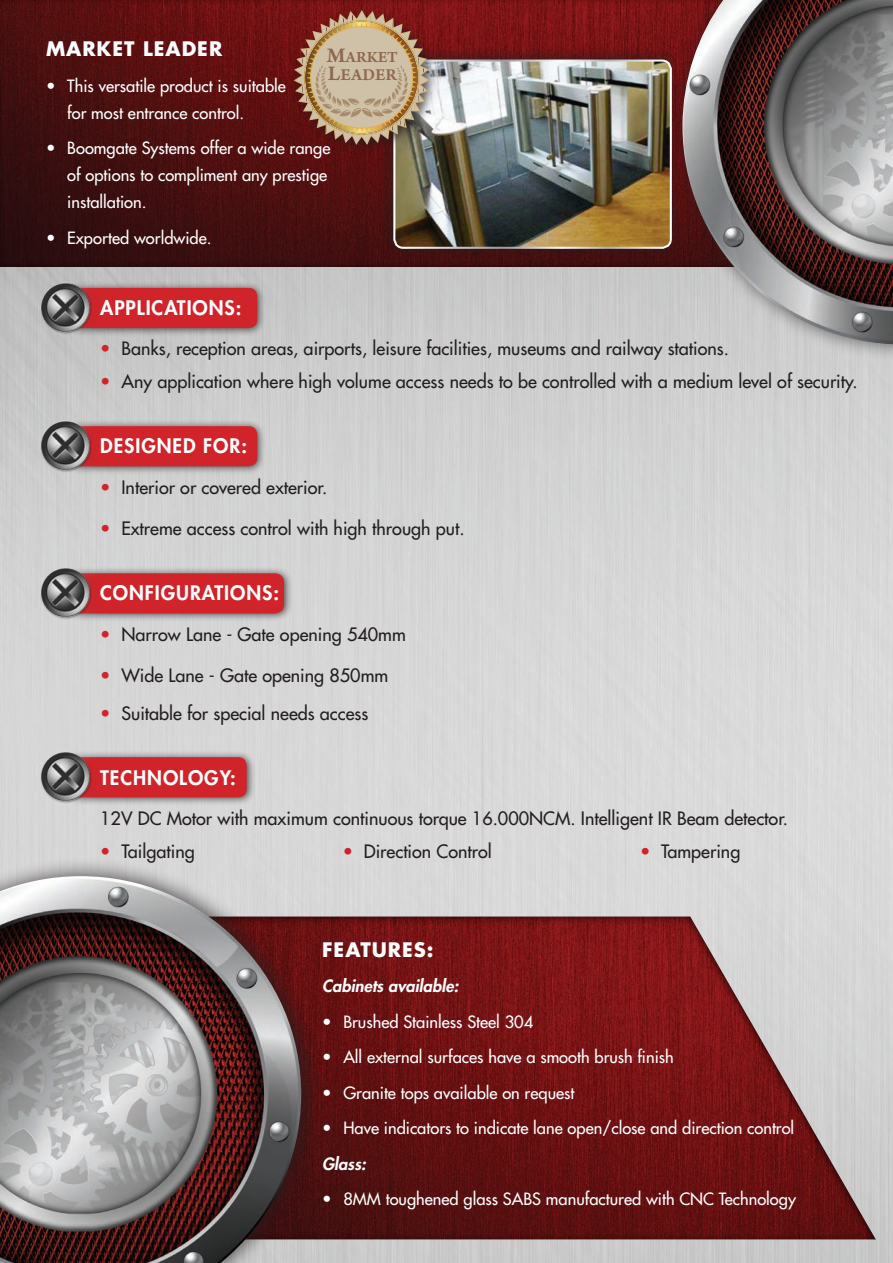
<style>
.page{position:relative;width:893px;height:1263px;background:#fff}
.page>*{position:absolute;margin:0;border:0;box-sizing:border-box;transform-origin:0 0}
.t1{font:800 19.5px "Futura Std";letter-spacing:.05em;color:#fff}
.t2{font:700 19.5px "Futura Std";letter-spacing:.05em;color:#fff}
.t3{font:500 18px "Futura Std";color:#231f20}
.t4{font:17.55px "Arno Pro Smbd Sm Text";letter-spacing:.005em;color:#8e684e}
.t5{font:500 16.5px/27px "Futura Std";color:#fff}
.t6{font:italic 800 16.5px "Futura Std";color:#fff}
.t7{font:16.5px "Arno Pro Smbd Sm Text";color:#8e684e}
.s1{font-size:21.9px}
.s2{color:#d1232a}
</style>
<div class="page">
<div style="left:99px;top:915px;width:778px;height:325px;background:#231f20;opacity:.75"></div>
<div style="left:0;top:0;width:893px;height:267px;background:#231f20;opacity:.5"></div>
<div style="left:0;top:856px;width:324px;height:407px;background:#231f20;opacity:.75"></div>
<img style="left:0;top:876px;width:301px;height:387px">
<div style="left:668px;top:0;width:225px;height:362px;background:#231f20;opacity:.75"></div>
<img style="left:682px;top:0;width:211px;height:344px">
<div style="left:68px;top:281px;width:198px;height:56px;background:#231f20;opacity:.75"></div>
<div style="left:92px;top:288px;width:165px;height:40px;background:#d1232a"></div>
<img style="left:38px;top:280px;width:54px;height:54px">
<div style="left:68px;top:419px;width:198px;height:56px;background:#231f20;opacity:.75"></div>
<div style="left:92px;top:426px;width:165px;height:40px;background:#d1232a"></div>
<img style="left:38px;top:419px;width:54px;height:53px">
<div style="left:68px;top:566px;width:225px;height:56px;background:#231f20;opacity:.75"></div>
<div style="left:92px;top:573px;width:192px;height:40px;background:#d1232a"></div>
<img style="left:38px;top:566px;width:54px;height:53px">
<div style="left:68px;top:750px;width:188px;height:56px;background:#231f20;opacity:.75"></div>
<div style="left:92px;top:757px;width:155px;height:40px;background:#d1232a"></div>
<img style="left:38px;top:750px;width:54px;height:53px">
<div style="left:379px;top:46px;width:303px;height:213px;background:#231f20;opacity:.75"></div>
<img style="left:394px;top:61px;width:277px;height:187px">
<div style="left:393px;top:60px;width:279px;height:189px;border:2px solid #fff;border-radius:9px"></div>
<div style="left:290px;top:6px;width:149px;height:148px;background:#231f20;opacity:.75"></div>
<svg style="left:293px;top:9px;width:137px;height:136px;background:#ab876e"></svg>
<p class="t2" style="left:46px;top:36px;width:178px">MARKET LEADER</p>
<p class="t5" style="left:67px;top:72px;width:220px;text-indent:-21px">• This versatile product is suitable for most entrance control.</p>
<p class="t5" style="left:67px;top:135px;width:265px;text-indent:-21px">• Boomgate Systems offer a wide range of options to compliment any prestige installation.</p>
<p class="t5" style="left:46px;top:224px;width:167px">• Exported worldwide.</p>
<p class="t7" style="left:327px;top:48px;width:73px"><span class="s1">M</span>ARKET</p>
<p class="t4" style="left:328px;top:65px;width:71px"><span class="s1">L</span>EADER</p>
<p class="t1" style="left:100px;top:295px;width:143px">APPLICATIONS:</p>
<p class="t3" style="left:100px;top:338px;width:630px"><span class="s2">•</span> Banks, reception areas, airports, leisure facilities, museums and railway stations.</p>
<p class="t3" style="left:100px;top:370px;width:759px"><span class="s2">•</span> Any application where high volume access needs to be controlled with a medium level of security.</p>
<p class="t1" style="left:100px;top:434px;width:148px">DESIGNED FOR:</p>
<p class="t3" style="left:100px;top:476px;width:229px"><span class="s2">•</span> Interior or covered exterior.</p>
<p class="t3" style="left:100px;top:517px;width:366px"><span class="s2">•</span> Extreme access control with high through put.</p>
<p class="t1" style="left:100px;top:581px;width:180px">CONFIGURATIONS:</p>
<p class="t3" style="left:100px;top:623px;width:307px"><span class="s2">•</span> Narrow Lane - Gate opening 540mm</p>
<p class="t3" style="left:100px;top:664px;width:290px"><span class="s2">•</span> Wide Lane - Gate opening 850mm</p>
<p class="t3" style="left:100px;top:702px;width:270px"><span class="s2">•</span> Suitable for special needs access</p>
<p class="t1" style="left:100px;top:765px;width:137px">TECHNOLOGY:</p>
<p class="t3" style="left:100px;top:807px;width:689px">12V DC Motor with maximum continuous torque 16.000NCM. Intelligent IR Beam detector.</p>
<p class="t3" style="left:100px;top:840px;width:96px"><span class="s2">•</span> Tailgating</p>
<p class="t3" style="left:343px;top:840px;width:151px"><span class="s2">•</span> Direction Control</p>
<p class="t3" style="left:640px;top:840px;width:102px"><span class="s2">•</span> Tampering</p>
<p class="t2" style="left:322px;top:936px;width:113px">FEATURES:</p>
<p class="t6" style="left:322px;top:976px;width:138px">Cabinets available:</p>
<p class="t5" style="left:322px;top:1008px;width:213px">• Brushed Stainless Steel 304</p>
<p class="t5" style="left:322px;top:1044px;width:353px">• All external surfaces have a smooth brush finish</p>
<p class="t5" style="left:322px;top:1079px;width:254px">• Granite tops available on request</p>
<p class="t5" style="left:322px;top:1115px;width:474px">• Have indicators to indicate lane open/close and direction control</p>
<p class="t6" style="left:322px;top:1153px;width:45px">Glass:</p>
<p class="t5" style="left:322px;top:1186px;width:475px">• 8MM toughened glass SABS manufactured with CNC Technology</p>
</div>
